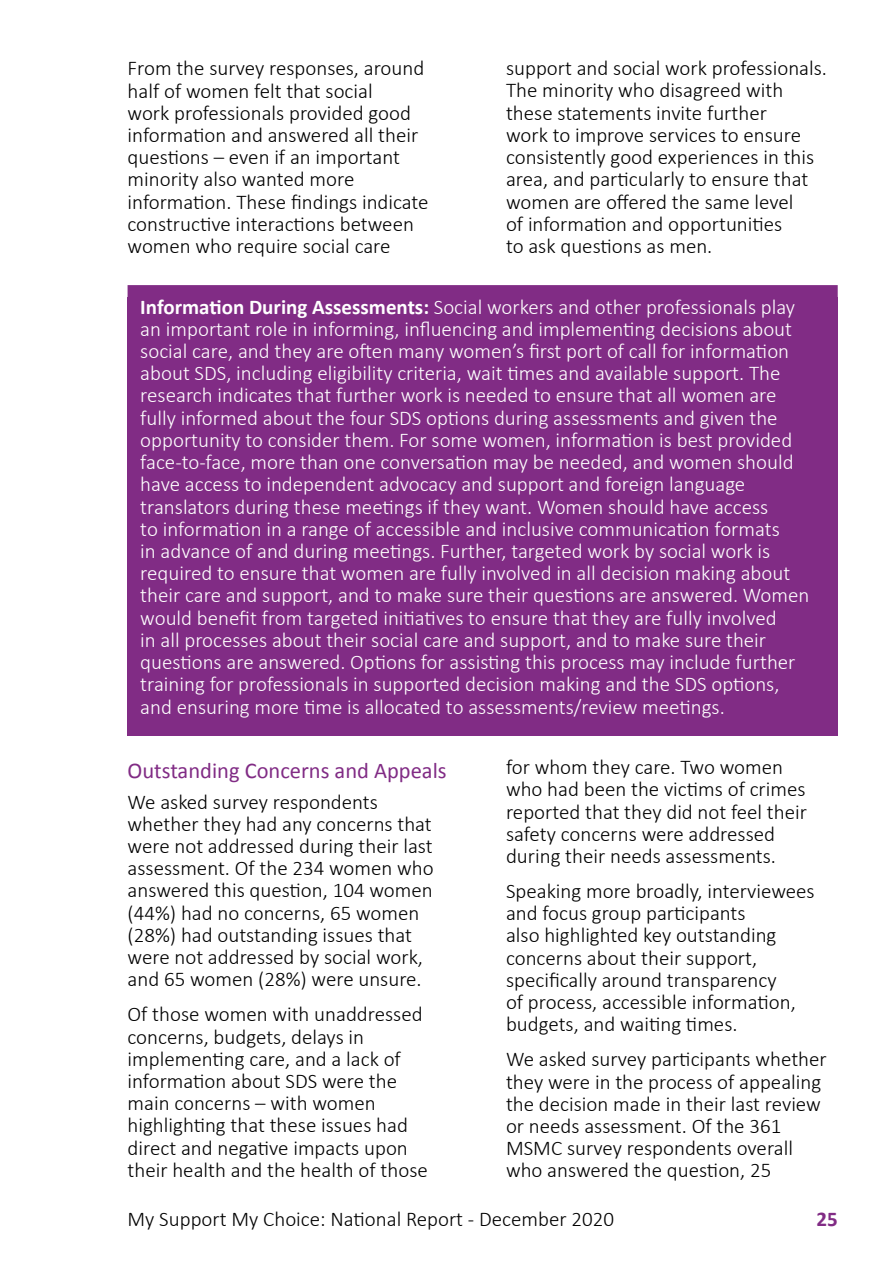
<style>
.page{position:relative;width:893px;height:1263px;background:#fff}
.page>*{position:absolute;margin:0;border:0;box-sizing:border-box;transform-origin:0 0}
.t1{font:22.5px "Calibri";color:#812c85}
.t2{font:300 21px/22.2px "Calibri";color:#000}
.t3{font:300 21px/22.2px "Calibri";color:#fff}
.t4{font:700 21px "Calibri";color:#812c85}
.s1{font-weight:700}
</style>
<div class="page">
<div style="left:128px;top:298px;width:710px;height:438px;background:#812c85"></div>
<div style="left:128px;top:285px;width:710px;height:29px;background:#812c85"></div>
<p class="t2" style="left:128px;top:56px;width:302px">From the survey responses, around half of women felt that social<br>work professionals provided good information and answered all their questions – even if an important minority also wanted more information. These findings indicate constructive interactions between women who require social care</p>
<p class="t2" style="left:506px;top:56px;width:323px">support and social work professionals.<br>The minority who disagreed with these statements invite further<br>work to improve services to ensure consistently good experiences in this area, and particularly to ensure that women are offered the same level<br>of information and opportunities<br>to ask questions as men.</p>
<p class="t3" style="left:140px;top:295px;width:670px"><span class="s1">Information During Assessments:</span> Social workers and other professionals play an important role in informing, influencing and implementing decisions about social care, and they are often many women’s first port of call for information about SDS, including eligibility criteria, wait times and available support. The research indicates that further work is needed to ensure that all women are fully informed about the four SDS options during assessments and given the opportunity to consider them. For some women, information is best provided face-to-face, more than one conversation may be needed, and women should have access to independent advocacy and support and foreign language translators during these meetings if they want. Women should have access<br>to information in a range of accessible and inclusive communication formats<br>in advance of and during meetings. Further, targeted work by social work is required to ensure that women are fully involved in all decision making about their care and support, and to make sure their questions are answered. Women would benefit from targeted initiatives to ensure that they are fully involved<br>in all processes about their social care and support, and to make sure their questions are answered. Options for assisting this process may include further training for professionals in supported decision making and the SDS options, and ensuring more time is allocated to assessments/review meetings.</p>
<p class="t1" style="left:128px;top:756px;width:321px">Outstanding Concerns and Appeals</p>
<p class="t2" style="left:128px;top:789px;width:308px">We asked survey respondents whether they had any concerns that were not addressed during their last assessment. Of the 234 women who answered this question, 104 women (44%) had no concerns, 65 women (28%) had outstanding issues that were not addressed by social work, and 65 women (28%) were unsure.</p>
<p class="t2" style="left:128px;top:1002px;width:302px">Of those women with unaddressed concerns, budgets, delays in implementing care, and a lack of information about SDS were the main concerns – with women highlighting that these issues had direct and negative impacts upon their health and the health of those</p>
<p class="t2" style="left:506px;top:755px;width:302px">for whom they care. Two women who had been the victims of crimes reported that they did not feel their safety concerns were addressed during their needs assessments.</p>
<p class="t2" style="left:506px;top:879px;width:310px">Speaking more broadly, interviewees and focus group participants<br>also highlighted key outstanding concerns about their support, specifically around transparency<br>of process, accessible information, budgets, and waiting times.</p>
<p class="t2" style="left:506px;top:1047px;width:322px">We asked survey participants whether they were in the process of appealing the decision made in their last review or needs assessment. Of the 361<br>MSMC survey respondents overall who answered the question, 25</p>
<p class="t2" style="left:128px;top:1207px;width:488px">My Support My Choice: National Report - December 2020</p>
<p class="t4" style="left:816px;top:1206px;width:23px">25</p>
</div>
